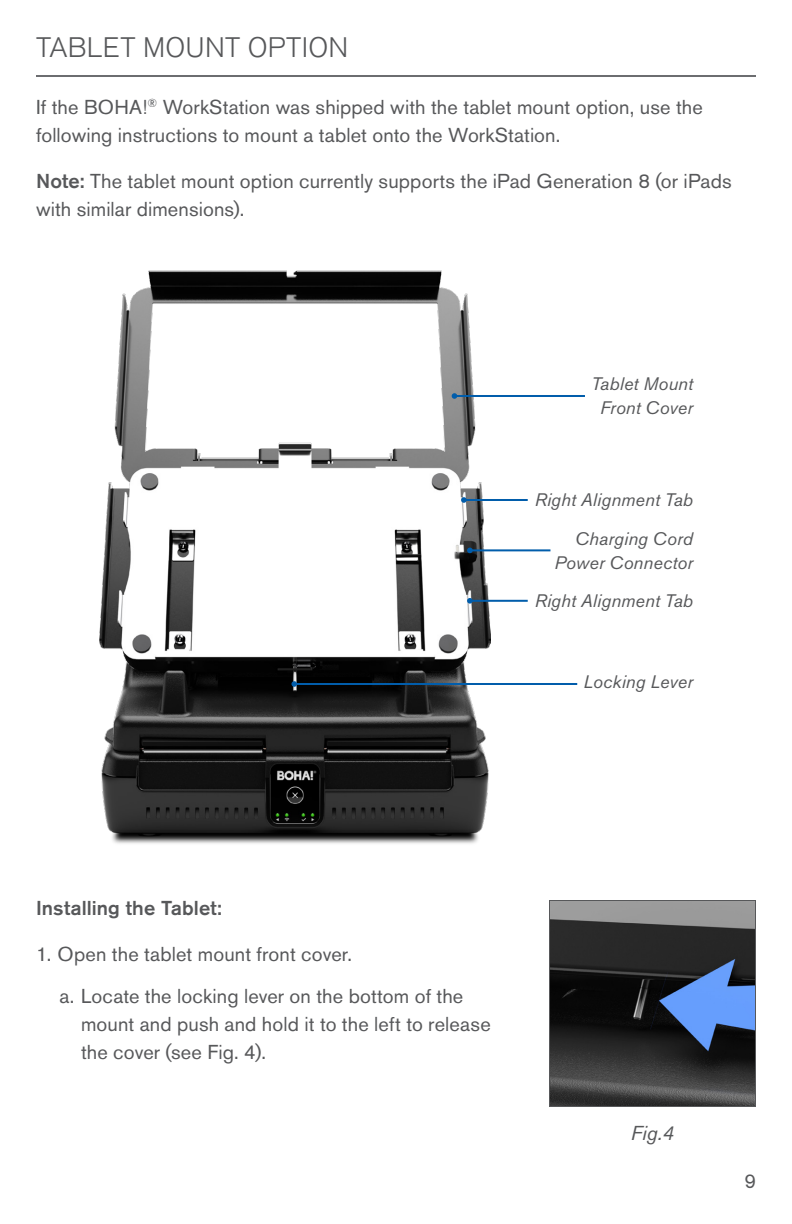
<style>
.page{position:relative;width:792px;height:1224px;background:#fff}
.page>*{position:absolute;margin:0;border:0;box-sizing:border-box;transform-origin:0 0}
.t1{font:300 28px "Akzidenz Grotesk Pro";letter-spacing:.01em;color:#57585a}
.List-1{font:20px/28px "Akzidenz Grotesk Pro";letter-spacing:.005em;color:#57585a}
.t2{font:500 20px "Akzidenz Grotesk Pro";letter-spacing:.005em;color:#57585a}
.List-1-2{font:italic 20px "Akzidenz Grotesk Pro";color:#57585a}
.t3{font:italic 18px/24px "Akzidenz Grotesk Pro";letter-spacing:.01em;color:#57585a;text-align:right}
.s1{font-weight:500}
</style>
<div class="page">
<img style="left:551px;top:902px;width:203px;height:203px">
<div style="left:549px;top:900px;width:207px;height:207px;border:1px solid #57585a"></div>
<hr style="left:36px;top:75px;width:720px;height:2px;background:#6c6d70">
<img style="left:99px;top:270px;width:391px;height:574px">
<hr style="left:294px;top:683px;width:283px;height:2px;background:#015dab">
<svg style="left:291px;top:681px;width:6px;height:6px"></svg>
<hr style="left:464px;top:499px;width:64px;height:2px;background:#015dab">
<svg style="left:461px;top:497px;width:6px;height:6px"></svg>
<hr style="left:470px;top:549px;width:80px;height:2px;background:#015dab">
<svg style="left:467px;top:548px;width:6px;height:5px"></svg>
<hr style="left:470px;top:600px;width:58px;height:2px;background:#015dab">
<svg style="left:467px;top:598px;width:6px;height:6px"></svg>
<hr style="left:454px;top:395px;width:131px;height:2px;background:#015dab">
<svg style="left:452px;top:393px;width:5px;height:6px"></svg>
<p class="t1" style="left:36px;top:29px;width:314px">TABLET MOUNT OPTION</p>
<p class="List-1" style="left:36px;top:93px;width:668px">If the BOHA!<sup>®</sup> WorkStation was shipped with the tablet mount option, use the following instructions to mount a tablet onto the WorkStation.</p>
<p class="List-1" style="left:36px;top:167px;width:697px"><span class="s1">Note:</span> The tablet mount option currently supports the iPad Generation 8 (or iPads with similar dimensions).</p>
<p class="t3" style="left:591px;top:372px;width:103px;text-align:center">Tablet Mount<br>Front Cover</p>
<p class="t3" style="left:535px;top:488px;width:160px">Right Alignment Tab</p>
<p class="t3" style="left:554px;top:526px;width:140px">Charging Cord<br>Power Connector</p>
<p class="t3" style="left:535px;top:589px;width:160px">Right Alignment Tab</p>
<p class="t3" style="left:584px;top:670px;width:111px">Locking Lever</p>
<p class="t2" style="left:36px;top:895px;width:187px">Installing the Tablet:</p>
<p class="List-1" style="left:36px;top:940px;width:315px">1. Open the tablet mount front cover.</p>
<p class="List-1" style="left:81px;top:982px;width:411px;text-indent:-22px">a. Locate the locking lever on the bottom of the mount and push and hold it to the left to release the cover (see Fig. 4).</p>
<p class="List-1-2" style="left:631px;top:1120px;width:45px">Fig.4</p>
<p class="List-1" style="left:744px;top:1167px;width:13px">9</p>
</div>
